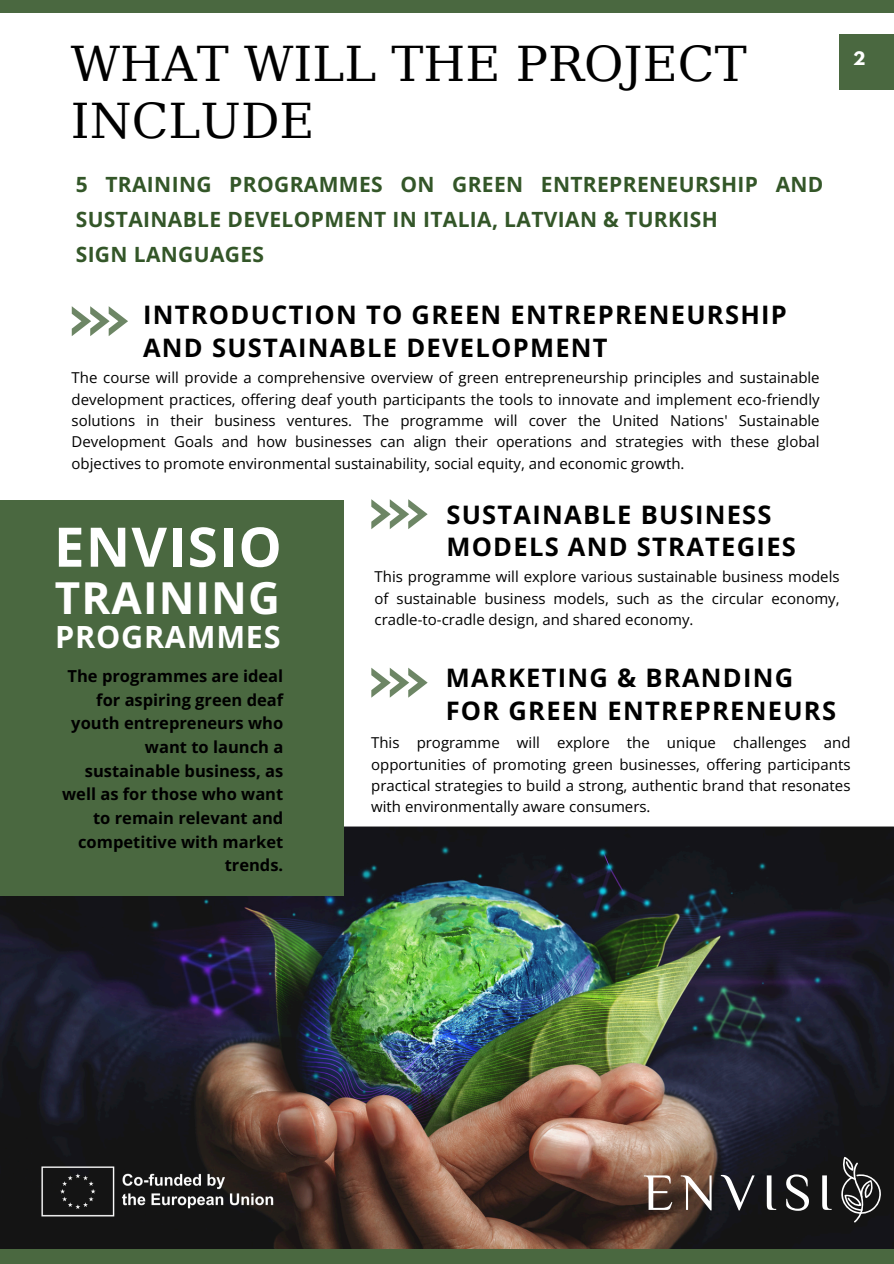
<style>
.page{position:relative;width:894px;height:1264px;background:#fff}
.page>*{position:absolute;margin:0;border:0;box-sizing:border-box;transform-origin:0 0}
.t1{font:700 54.6px "Open Sans";letter-spacing:.025em;color:#fff}
.t2{font:52.2px "Philosopher";letter-spacing:.12em;color:#fff}
.t3{font:48px/57.3px "DejaVu Serif";color:#000}
.t4{font:700 44.1px "Open Sans";letter-spacing:.025em;color:#fff}
.t5{font:700 30.6px "Open Sans";letter-spacing:.025em;color:#fff}
.t6{font:700 25.5px/32.7px "Open Sans";letter-spacing:.05em;color:#000}
.t7{font:700 21px/34.8px "Open Sans";letter-spacing:.02em;color:#335628}
.t8{font:700 16.5px/23.7px "Open Sans";color:#000;text-align:right}
.t9{font:700 16.5px "League Spartan";color:#fff}
.t10{font:15px/21.3px "Open Sans";color:#000;text-align:justify}
</style>
<div class="page">
<img style="left:0;top:826px;width:893px;height:423px">
<div style="left:0;top:501px;width:343px;height:395px;background:#4a6840"></div>
<div style="left:0;top:0;width:893px;height:12px;background:#4a6840"></div>
<div style="left:0;top:1249px;width:893px;height:14px;background:#4a6840"></div>
<svg style="left:371px;top:499px;width:56px;height:30px"></svg>
<div style="left:839px;top:34px;width:54px;height:55px;background:#4a6840"></div>
<svg style="left:72px;top:306px;width:56px;height:30px"></svg>
<svg style="left:371px;top:667px;width:56px;height:30px"></svg>
<img style="left:40px;top:1164px;width:243px;height:54px">
<svg style="left:841px;top:1156px;width:39px;height:66px;background:#444"></svg>
<h4 class="t3" style="left:71px;top:35px;width:677px">WHAT WILL THE PROJECT<br>INCLUDE</h4>
<p class="t7" style="left:76px;top:166px;width:749px">5 TRAINING PROGRAMMES ON GREEN ENTREPRENEURSHIP AND<br>SUSTAINABLE DEVELOPMENT IN ITALIA, LATVIAN &amp; TURKISH<br>SIGN LANGUAGES</p>
<p class="t6" style="left:143px;top:298px;width:645px">INTRODUCTION TO GREEN ENTREPRENEURSHIP<br>AND SUSTAINABLE DEVELOPMENT</p>
<p class="t10" style="left:72px;top:367px;width:749px">The course will provide a comprehensive overview of green entrepreneurship principles and sustainable development practices, offering deaf youth participants the tools to innovate and implement eco-friendly solutions in their business ventures. The programme will cover the United Nations' Sustainable Development Goals and how businesses can align their operations and strategies with these global objectives to promote environmental sustainability, social equity, and economic growth.</p>
<h3 class="t6" style="left:446px;top:497px;width:327px">SUSTAINABLE BUSINESS</h3>
<p class="t9" style="left:852px;top:51px;width:14px">2</p>
<h6 class="t1" style="left:54px;top:508px;width:229px">ENVISIO</h6>
<h3 class="t6" style="left:446px;top:530px;width:351px">MODELS AND STRATEGIES</h3>
<h6 class="t4" style="left:55px;top:567px;width:226px">TRAINING</h6>
<h6 class="t5" style="left:55px;top:615px;width:227px">PROGRAMMES</h6>
<p class="t8" style="left:62px;top:663px;width:222px">The programmes are ideal for aspiring green deaf youth entrepreneurs who want to launch a sustainable business, as well as for those who want to remain relevant and competitive with market trends.</p>
<h4 class="t6" style="left:445px;top:661px;width:392px">MARKETING &amp; BRANDING<br>FOR GREEN ENTREPRENEURS</h4>
<h4 class="t10" style="left:374px;top:565px;width:466px">This programme will explore various sustainable business models of sustainable business models, such as the circular economy, cradle-to-cradle design, and shared economy.</h4>
<p class="t10" style="left:371px;top:731px;width:480px">This programme will explore the unique challenges and opportunities of promoting green businesses, offering participants practical strategies to build a strong, authentic brand that resonates with environmentally aware consumers.</p>
<p class="t2" style="left:643px;top:1175px;width:191px">ENVISI</p>
</div>
